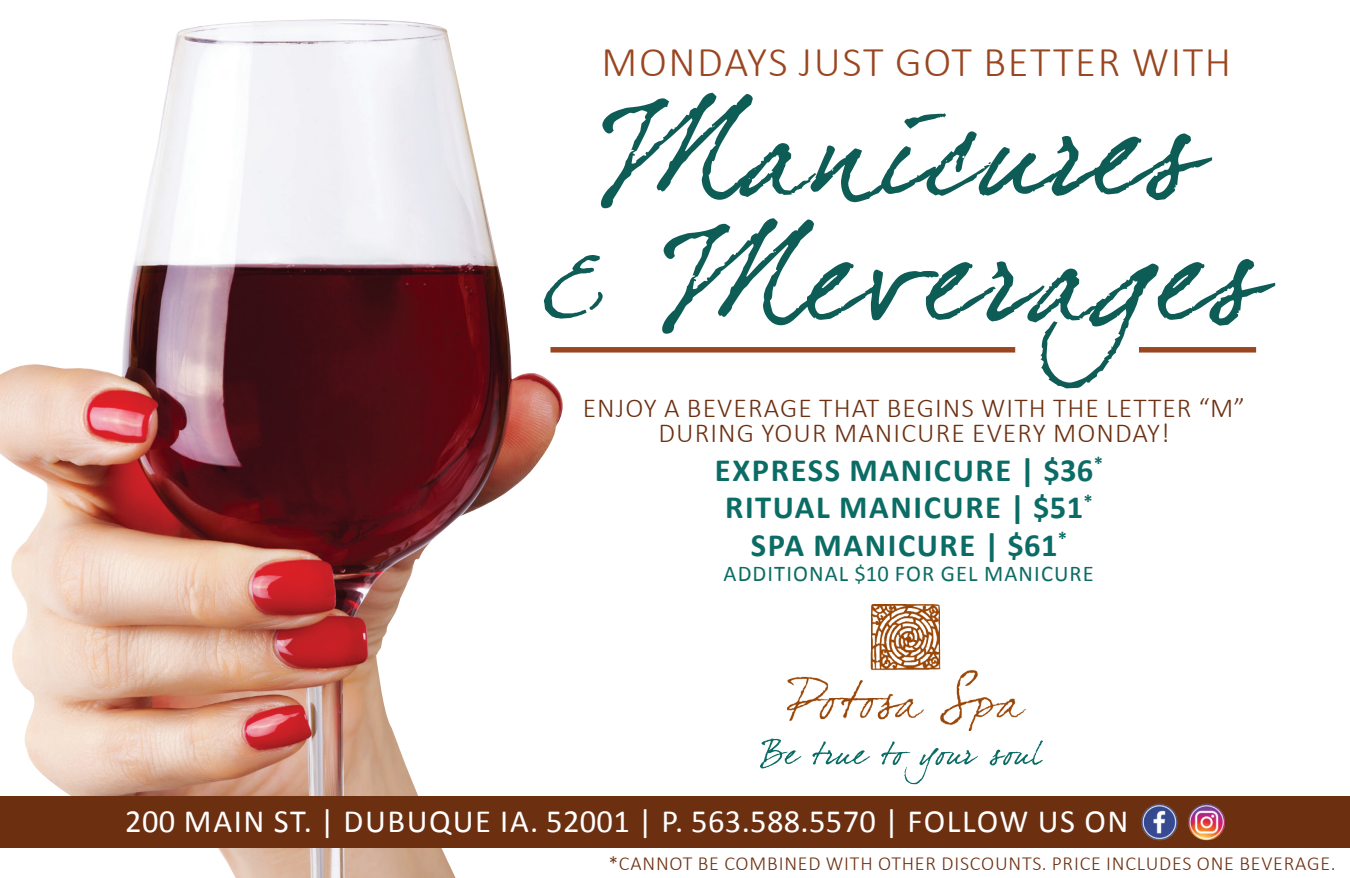
<style>
.page{position:relative;width:1350px;height:878px;background:#fff}
.page>*{position:absolute;margin:0;border:0;box-sizing:border-box;transform-origin:0 0}
.t1{font:300 42.5px "Calibri";letter-spacing:.04em;color:#994621}
.t2{font:700 32.5px/37.5px "Calibri";letter-spacing:.05em;color:#0b6c65;text-align:center}
.t3{font:32.5px "Calibri";letter-spacing:.04em;color:#fff}
.t4{font:300 27.5px/25px "Calibri";letter-spacing:.04em;color:#6c3011;text-align:center}
.t5{font:22.5px "Calibri";letter-spacing:.05em;color:#0b6c65}
.t6{font:300 20px "Calibri";letter-spacing:.04em;color:#6c3011}
</style>
<div class="page">
<img style="left:788px;top:604px;width:238px;height:126px">
<svg style="left:760px;top:738px;width:283px;height:46px"></svg>
<img style="left:0;top:19px;width:573px;height:859px">
<div style="left:0;top:796px;width:1350px;height:51px;background:#6c3011"></div>
<img style="left:1141px;top:803px;width:37px;height:37px">
<img style="left:1188px;top:803px;width:37px;height:37px">
<svg style="left:544px;top:218px;width:731px;height:170px"></svg>
<svg style="left:601px;top:93px;width:611px;height:115px"></svg>
<h1 class="t1" style="left:602px;top:36px;width:631px">MONDAYS JUST GOT BETTER WITH</h1>
<p class="t4" style="left:583px;top:395px;width:664px">ENJOY A BEVERAGE THAT BEGINS WITH THE LETTER “M”<br>DURING YOUR MANICURE EVERY MONDAY!</p>
<p class="t2" style="left:715px;top:450px;width:390px">EXPRESS MANICURE | $36<sup>*<br></sup>RITUAL MANICURE | $51<sup>*<br></sup>SPA MANICURE | $61<sup>*</sup></p>
<p class="t5" style="left:724px;top:558px;width:372px">ADDITIONAL $10 FOR GEL MANICURE</p>
<p class="t3" style="left:125px;top:798px;width:1005px">200 MAIN ST. | DUBUQUE IA. 52001 | P. 563.588.5570 | FOLLOW US ON</p>
<p class="t6" style="left:609px;top:850px;width:728px">*CANNOT BE COMBINED WITH OTHER DISCOUNTS. PRICE INCLUDES ONE BEVERAGE.</p>
</div>
